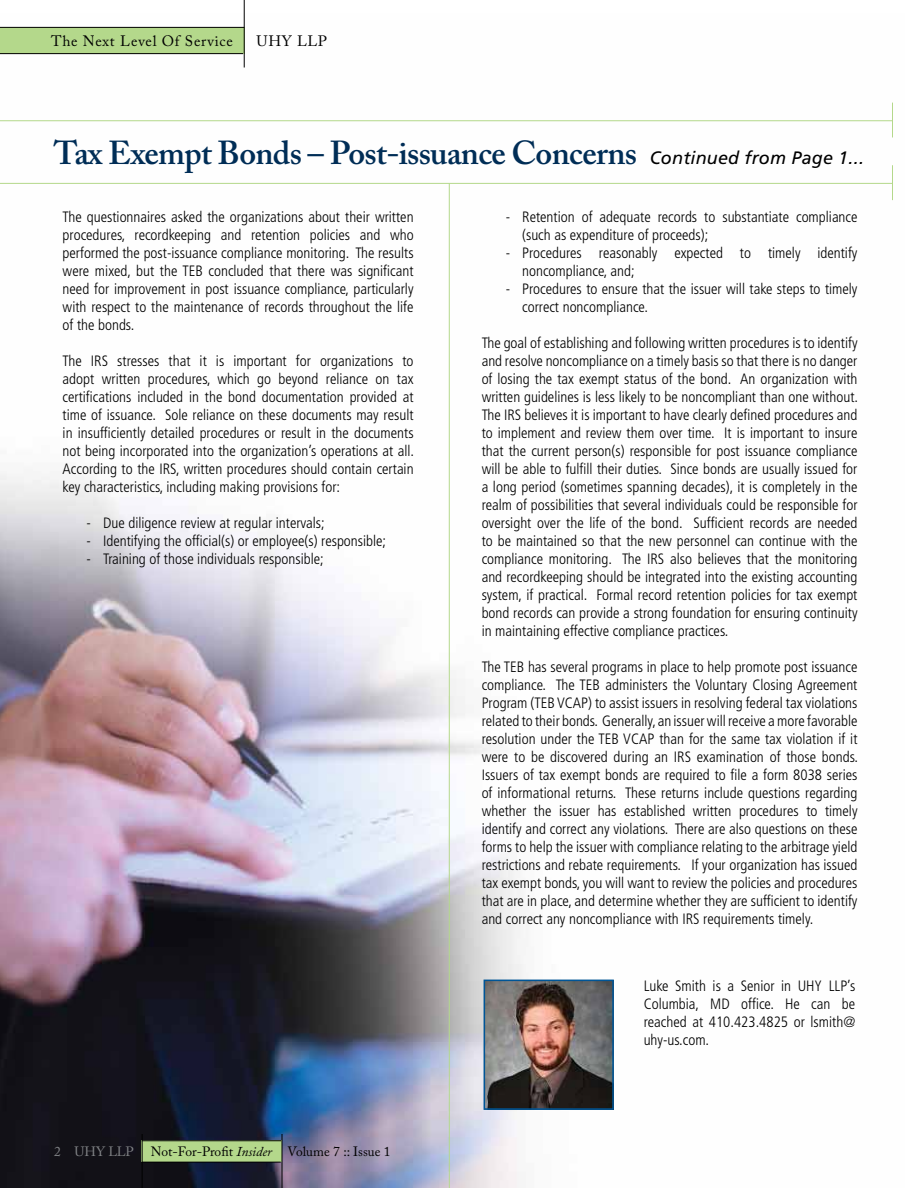
<style>
.page{position:relative;width:918px;height:1188px;background:#fff}
.page>*{position:absolute;margin:0;border:0;box-sizing:border-box;transform-origin:0 0}
.t1{font:600 33px "Adobe Caslon Pro";letter-spacing:-.02em;color:#002d56}
.t2{font:300 condensed 15px/18px "Frutiger";color:#000;text-align:justify}
.t3{font:15px "Adobe Caslon Pro";letter-spacing:.05em;color:#000}
.t4{font:13.5px "Adobe Caslon Pro";color:#000}
.t5{font:13.5px "Adobe Caslon Pro";letter-spacing:-.015em;color:#808285}
.s1{font-family:"Frutiger";font-weight:400;font-style:italic;font-size:18px;color:#000}
.s2{font-style:italic}
</style>
<div class="page">
<img style="left:0;top:14px;width:848px;height:1174px">
<div style="left:0;top:27px;width:244px;height:27px;background:#b4d88b"></div>
<hr style="left:244px;top:0;width:1px;height:68px;background:#000">
<hr style="left:0;top:27px;width:244px;height:1px;background:#000">
<hr style="left:0;top:53px;width:243px;height:1px;background:#000">
<div style="left:142px;top:1141px;width:140px;height:21px;background:#b4d88b"></div>
<hr style="left:142px;top:1134px;width:1px;height:54px;background:#000">
<hr style="left:282px;top:1134px;width:1px;height:54px;background:#000">
<hr style="left:142px;top:1140px;width:139px;height:1px;background:#000">
<hr style="left:142px;top:1162px;width:139px;height:1px;background:#000">
<hr style="left:449px;top:183px;width:1px;height:1005px;background:#b4d88b">
<hr style="left:0;top:183px;width:892px;height:1px;background:#b4d88b">
<hr style="left:892px;top:165px;width:1px;height:35px;background:#b4d88b">
<hr style="left:0;top:120px;width:892px;height:1px;background:#b4d88b">
<hr style="left:892px;top:103px;width:1px;height:34px;background:#b4d88b">
<img style="left:487px;top:983px;width:124px;height:124px">
<div style="left:484px;top:980px;width:130px;height:130px;border:2px solid #005596"></div>
<p class="t3" style="left:51px;top:32px;width:183px">The Next Level Of Service</p>
<p class="t3" style="left:256px;top:32px;width:72px">UHY LLP</p>
<h1 class="t1" style="left:54px;top:134px;width:812px">Tax Exempt Bonds – Post-issuance Concerns <span class="s1">Continued from Page 1...</span></h1>
<p class="t2" style="left:63px;top:208px;width:353px">The questionnaires asked the organizations about their written procedures, recordkeeping and retention policies and who performed the post-issuance compliance monitoring. The results were mixed, but the TEB concluded that there was significant need for improvement in post issuance compliance, particularly with respect to the maintenance of records throughout the life of the bonds.</p>
<p class="t2" style="left:63px;top:352px;width:353px">The IRS stresses that it is important for organizations to adopt written procedures, which go beyond reliance on tax certifications included in the bond documentation provided at time of issuance. Sole reliance on these documents may result in insufficiently detailed procedures or result in the documents not being incorporated into the organization’s operations at all.<br>According to the IRS, written procedures should contain certain key characteristics, including making provisions for:</p>
<p class="t2" style="left:87px;top:514px;width:240px">- Due diligence review at regular intervals;</p>
<p class="t2" style="left:87px;top:532px;width:301px">- Identifying the official(s) or employee(s) responsible;</p>
<p class="t2" style="left:87px;top:550px;width:239px">- Training of those individuals responsible;</p>
<p class="t5" style="left:54px;top:1143px;width:81px">2 UHY LLP</p>
<p class="t4" style="left:151px;top:1143px;width:241px">Not-For-Profit <span class="s2">Insider</span> Volume 7 :: Issue 1</p>
<p class="t2" style="left:522px;top:208px;width:337px;text-indent:-16px">- Retention of adequate records to substantiate compliance (such as expenditure of proceeds);</p>
<p class="t2" style="left:522px;top:244px;width:337px;text-indent:-16px">- Procedures reasonably expected to timely identify noncompliance, and;</p>
<p class="t2" style="left:522px;top:280px;width:337px;text-indent:-16px">- Procedures to ensure that the issuer will take steps to timely correct noncompliance.</p>
<p class="t2" style="left:482px;top:334px;width:378px">The goal of establishing and following written procedures is to identify and resolve noncompliance on a timely basis so that there is no danger of losing the tax exempt status of the bond. An organization with written guidelines is less likely to be noncompliant than one without.<br>The IRS believes it is important to have clearly defined procedures and to implement and review them over time. It is important to insure that the current person(s) responsible for post issuance compliance will be able to fulfill their duties. Since bonds are usually issued for a long period (sometimes spanning decades), it is completely in the realm of possibilities that several individuals could be responsible for oversight over the life of the bond. Sufficient records are needed to be maintained so that the new personnel can continue with the compliance monitoring. The IRS also believes that the monitoring and recordkeeping should be integrated into the existing accounting system, if practical. Formal record retention policies for tax exempt bond records can provide a strong foundation for ensuring continuity in maintaining effective compliance practices.</p>
<p class="t2" style="left:482px;top:658px;width:378px">The TEB has several programs in place to help promote post issuance compliance. The TEB administers the Voluntary Closing Agreement Program (TEB VCAP) to assist issuers in resolving federal tax violations related to their bonds. Generally, an issuer will receive a more favorable resolution under the TEB VCAP than for the same tax violation if it were to be discovered during an IRS examination of those bonds.<br>Issuers of tax exempt bonds are required to file a form 8038 series of informational returns. These returns include questions regarding whether the issuer has established written procedures to timely identify and correct any violations. There are also questions on these forms to help the issuer with compliance relating to the arbitrage yield restrictions and rebate requirements. If your organization has issued tax exempt bonds, you will want to review the policies and procedures that are in place, and determine whether they are sufficient to identify and correct any noncompliance with IRS requirements timely.</p>
<p class="t2" style="left:644px;top:977px;width:213px">Luke Smith is a Senior in UHY LLP’s Columbia, MD office. He can be reached at 410.423.4825 or lsmith@ uhy-us.com.</p>
</div>
